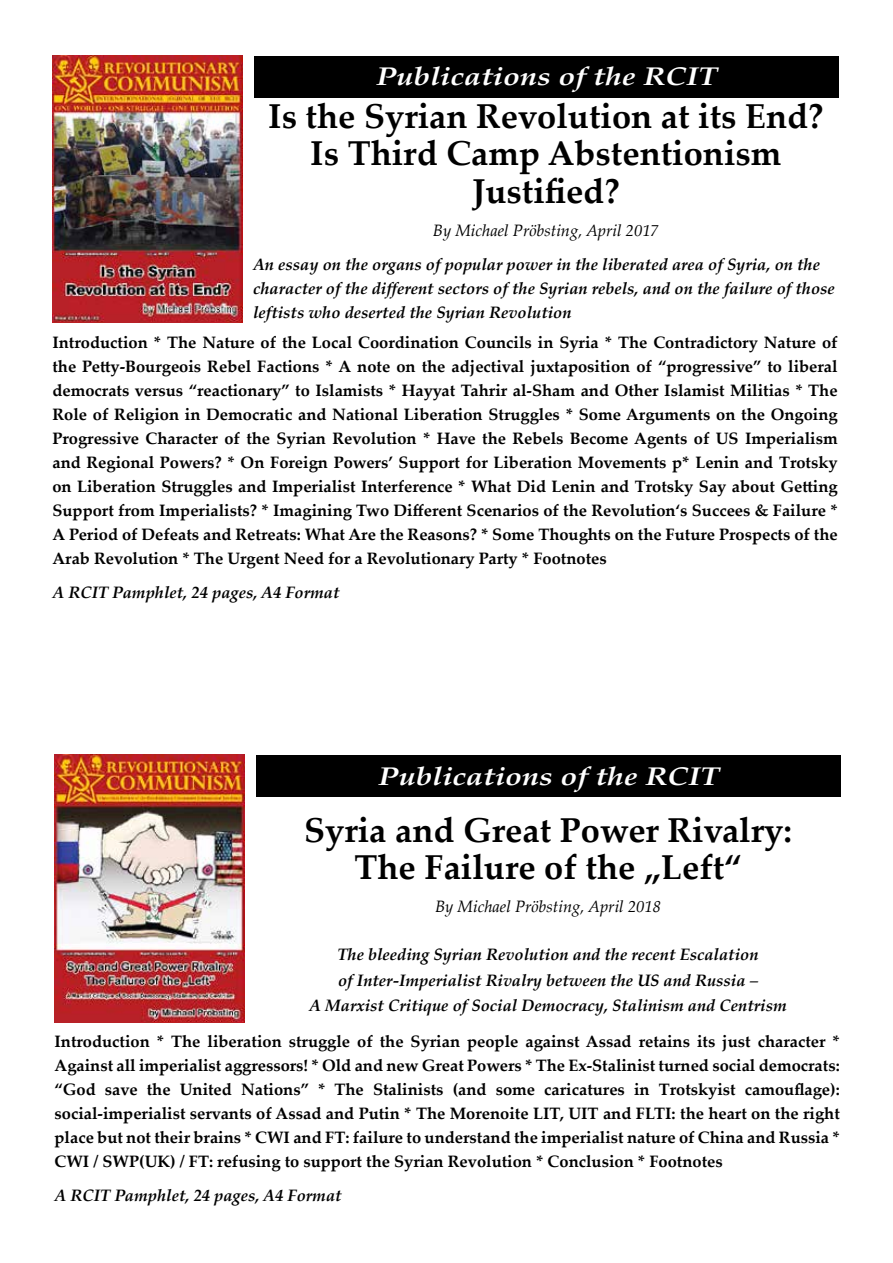
<style>
.page{position:relative;width:893px;height:1263px;background:#fff}
.page>*{position:absolute;margin:0;border:0;box-sizing:border-box;transform-origin:0 0}
.t1{font:700 34.5px/37.5px "Palatino Linotype";color:#000;text-align:center}
.t2{font:italic 700 25.5px "Palatino Linotype";color:#fff;scale:1.2 1}
.t3{font:700 16.5px/24px "Palatino Linotype";color:#000;text-align:justify}
.t4{font:italic 700 16.5px/25.5px "Palatino Linotype";color:#000;text-align:center}
.t5{font:italic 16.5px "Palatino Linotype";color:#000}
</style>
<div class="page">
<img style="left:54px;top:754px;width:190px;height:268px">
<div style="left:257px;top:755px;width:584px;height:41px;background:#000"></div>
<img style="left:52px;top:55px;width:190px;height:268px">
<div style="left:255px;top:56px;width:584px;height:41px;background:#000"></div>
<h2 class="t2" style="left:376px;top:59px;width:286px">Publications of the RCIT</h2>
<h1 class="t1" style="left:268px;top:96px;width:557px">Is the Syrian Revolution at its End?<br>Is Third Camp Abstentionism<br>Justified?</h1>
<p class="t5" style="left:433px;top:219px;width:227px">By Michael Pröbsting, April 2017</p>
<p class="t4" style="left:253px;top:252px;width:583px;line-height:24px;text-align:left">An essay on the organs of popular power in the liberated area of Syria, on the character of the different sectors of the Syrian rebels, and on the failure of those leftists who deserted the Syrian Revolution</p>
<p class="t3" style="left:52px;top:329px;width:787px">Introduction * The Nature of the Local Coordination Councils in Syria * The Contradictory Nature of the Petty-Bourgeois Rebel Factions * A note on the adjectival juxtaposition of “progressive” to liberal democrats versus “reactionary” to Islamists * Hayyat Tahrir al-Sham and Other Islamist Militias * The Role of Religion in Democratic and National Liberation Struggles * Some Arguments on the Ongoing Progressive Character of the Syrian Revolution * Have the Rebels Become Agents of US Imperialism and Regional Powers? * On Foreign Powers’ Support for Liberation Movements p* Lenin and Trotsky on Liberation Struggles and Imperialist Interference * What Did Lenin and Trotsky Say about Getting Support from Imperialists? * Imagining Two Different Scenarios of the Revolution‘s Succees &amp; Failure * A Period of Defeats and Retreats: What Are the Reasons? * Some Thoughts on the Future Prospects of the Arab Revolution * The Urgent Need for a Revolutionary Party * Footnotes</p>
<p class="t4" style="left:52px;top:579px;width:289px">A RCIT Pamphlet, 24 pages, A4 Format</p>
<h2 class="t2" style="left:378px;top:758px;width:286px">Publications of the RCIT</h2>
<h1 class="t1" style="left:304px;top:810px;width:489px">Syria and Great Power Rivalry:<br>The Failure of the „Left“</h1>
<p class="t5" style="left:435px;top:895px;width:227px">By Michael Pröbsting, April 2018</p>
<p class="t4" style="left:309px;top:941px;width:479px">The bleeding Syrian Revolution and the recent Escalation<br>of Inter-Imperialist Rivalry between the US and Russia –<br>A Marxist Critique of Social Democracy, Stalinism and Centrism</p>
<p class="t3" style="left:55px;top:1028px;width:787px">Introduction * The liberation struggle of the Syrian people against Assad retains its just character * Against all imperialist aggressors! * Old and new Great Powers * The Ex-Stalinist turned social democrats: “God save the United Nations” * The Stalinists (and some caricatures in Trotskyist camouflage): social-imperialist servants of Assad and Putin * The Morenoite LIT, UIT and FLTI: the heart on the right place but not their brains * CWI and FT: failure to understand the imperialist nature of China and Russia * CWI / SWP(UK) / FT: refusing to support the Syrian Revolution * Conclusion * Footnotes</p>
<p class="t4" style="left:55px;top:1182px;width:289px">A RCIT Pamphlet, 24 pages, A4 Format</p>
</div>
